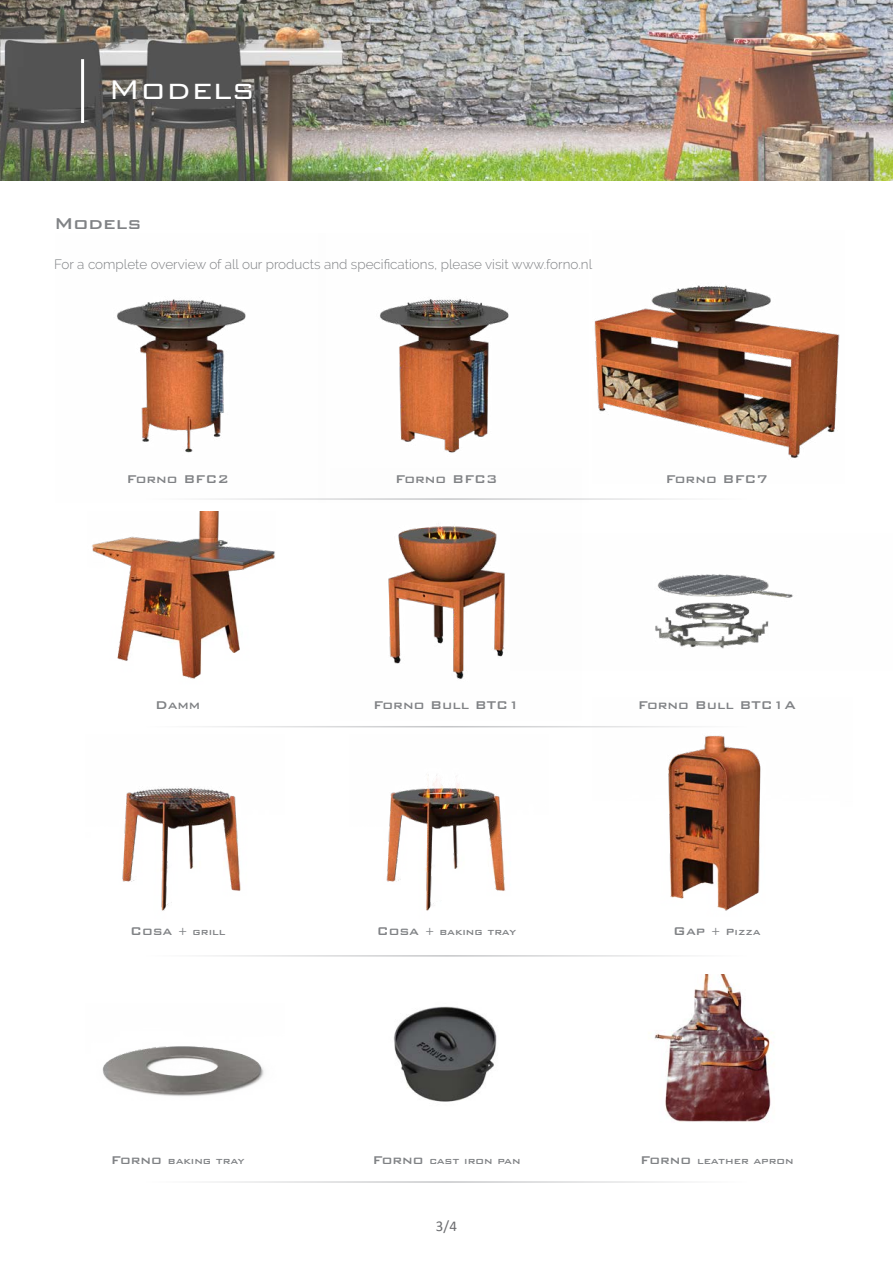
<style>
.page{position:relative;width:893px;height:1263px;background:#fff}
.page>*{position:absolute;margin:0;border:0;box-sizing:border-box;transform-origin:0 0}
.t1{font:300 36px "Bank Gothic BT";color:#fff}
.t2{font:500 21px "Bank Gothic BT";color:#808285}
.t3{font:500 15px "Bank Gothic BT";color:#808285}
.t4{font:15px "Calibri";color:#6c6d70}
.t5{font:300 13.5px "Raleway";color:#808285}
.t6{font:500 12px "Bank Gothic BT";color:#808285}
.s1{font-size:15px}
</style>
<div class="page">
<img style="left:0;top:0;width:893px;height:180px">
<img style="left:117px;top:299px;width:129px;height:154px">
<img style="left:388px;top:526px;width:117px;height:153px">
<img style="left:655px;top:574px;width:138px;height:75px">
<img style="left:92px;top:512px;width:183px;height:167px">
<img style="left:122px;top:788px;width:119px;height:123px">
<img style="left:386px;top:775px;width:119px;height:136px">
<img style="left:592px;top:727px;width:169px;height:230px">
<img style="left:102px;top:1046px;width:162px;height:50px">
<img style="left:393px;top:1006px;width:104px;height:96px">
<img style="left:654px;top:974px;width:118px;height:148px">
<img style="left:380px;top:299px;width:129px;height:154px">
<img style="left:594px;top:285px;width:246px;height:173px">
<hr style="left:146px;top:498px;width:601px;height:2px;background:#c5c6c8">
<hr style="left:146px;top:726px;width:601px;height:1px;background:#c5c6c8">
<hr style="left:146px;top:955px;width:601px;height:1px;background:#c5c6c8">
<hr style="left:146px;top:1181px;width:601px;height:2px;background:#c5c6c8">
<hr style="left:81px;top:59px;width:3px;height:64px;background:#fff">
<h1 class="t1" style="left:108px;top:70px;width:148px">Models</h1>
<h2 class="t2" style="left:54px;top:212px;width:89px">Models</h2>
<p class="t5" style="left:54px;top:256px;width:540px">For a complete overview of all our products and specifications, please visit www.forno.nl</p>
<p class="t3" style="left:126px;top:471px;width:104px">Forno BFC2</p>
<p class="t3" style="left:395px;top:471px;width:104px">Forno BFC3</p>
<p class="t3" style="left:666px;top:471px;width:104px">Forno BFC7</p>
<p class="t3" style="left:155px;top:696px;width:47px">Damm</p>
<p class="t3" style="left:373px;top:696px;width:148px">Forno Bull BTC1</p>
<p class="t3" style="left:638px;top:696px;width:159px">Forno Bull BTC1A</p>
<p class="t6" style="left:130px;top:925px;width:97px"><span class="s1">Cosa</span> + grill</p>
<p class="t6" style="left:377px;top:925px;width:141px"><span class="s1">Cosa</span> + baking tray</p>
<p class="t6" style="left:673px;top:925px;width:89px"><span class="s1">Gap</span> + Pizza</p>
<p class="t6" style="left:111px;top:1154px;width:135px"><span class="s1">Forno</span> baking tray</p>
<p class="t6" style="left:372px;top:1154px;width:150px"><span class="s1">Forno</span> cast iron pan</p>
<p class="t6" style="left:640px;top:1154px;width:155px"><span class="s1">Forno</span> leather apron</p>
<p class="t4" style="left:436px;top:1216px;width:22px">3/4</p>
</div>
